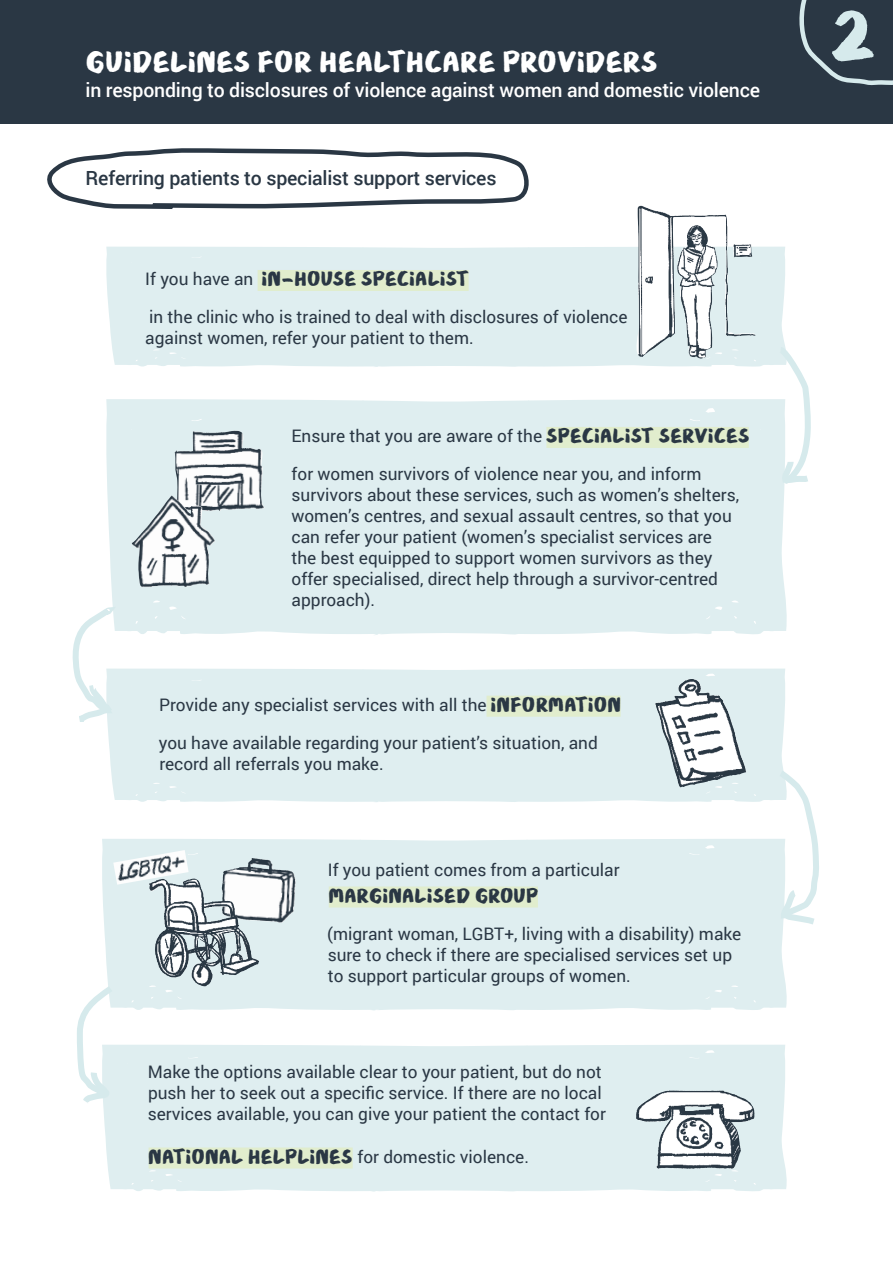
<style>
.page{position:relative;width:893px;height:1263px;background:#fff}
.page>*{position:absolute;margin:0;border:0;box-sizing:border-box;transform-origin:0 0}
.t1{font:75px "Meltow Marker";color:#d6eaec}
.t2{font:32.7px "Meltow Marker";letter-spacing:.04em;color:#fff}
._11_5{font:22.5px "Meltow Marker";letter-spacing:.04em;color:#2a3744}
.t3{font:500 19.5px "Roboto";letter-spacing:-.01em;color:#fff}
.t4{font:500 19.5px "Roboto";letter-spacing:-.01em;color:#2a3744}
._11_5-2{font:17.25px/21px "Roboto";color:#2a3744}
.s1{font-family:"Roboto";font-size:17.25px}
.s2{font-family:"Meltow Marker";font-size:22.5px}
</style>
<div class="page">
<svg style="left:105px;top:1045px;width:682px;height:147px;background:#ddebed"></svg>
<div style="left:149px;top:1147px;width:204px;height:21px;background:#e1edcd"></div>
<div style="left:0;top:0;width:893px;height:123px;background:#2a3744"></div>
<div style="left:106px;top:247px;width:679px;height:120px;background:#dfeef0"></div>
<svg style="left:102px;top:839px;width:685px;height:172px;background:#dae8ea"></svg>
<div style="left:107px;top:669px;width:678px;height:133px;background:#dfeef0"></div>
<div style="left:258px;top:270px;width:211px;height:21px;background:#e1edcd"></div>
<div style="left:487px;top:696px;width:134px;height:21px;background:#e1edcd"></div>
<div style="left:329px;top:886px;width:209px;height:21px;background:#e1edcd"></div>
<svg style="left:799px;top:0;width:94px;height:86px"></svg>
<svg style="left:47px;top:148px;width:482px;height:61px"></svg>
<img style="left:113px;top:850px;width:76px;height:35px">
<div style="left:106px;top:399px;width:681px;height:236px;background:#dfeef0"></div>
<div style="left:546px;top:427px;width:203px;height:21px;background:#e1edcd"></div>
<img style="left:632px;top:206px;width:123px;height:153px">
<img style="left:174px;top:430px;width:91px;height:83px">
<img style="left:132px;top:495px;width:83px;height:92px">
<img style="left:654px;top:679px;width:92px;height:108px">
<img style="left:222px;top:858px;width:30px;height:60px">
<img style="left:149px;top:878px;width:44px;height:19px">
<img style="left:636px;top:1090px;width:83px;height:24px">
<svg style="left:774px;top:344px;width:37px;height:144px"></svg>
<svg style="left:72px;top:603px;width:46px;height:122px"></svg>
<svg style="left:773px;top:766px;width:46px;height:163px"></svg>
<svg style="left:77px;top:980px;width:42px;height:157px"></svg>
<h1 class="t2" style="left:86px;top:41px;width:572px">GUIDELINES FOR HEALTHCARE PROVIDERS</h1>
<h3 class="t3" style="left:86px;top:77px;width:676px">in responding to disclosures of violence against women and domestic violence</h3>
<h3 class="t4" style="left:86px;top:165px;width:412px">Referring patients to specialist support services</h3>
<p class="_11_5" style="left:145px;top:264px;width:325px"><span class="s1">If you have an</span> IN-HOUSE SPECIALIST</p>
<p class="_11_5-2" style="left:145px;top:306px;width:484px">in the clinic who is trained to deal with disclosures of violence against women, refer your patient to them.</p>
<p class="_11_5-2" style="left:292px;top:425px;width:459px">Ensure that you are aware of the <span class="s2">SPECIALIST SERVICES</span></p>
<p class="_11_5-2" style="left:291px;top:463px;width:449px">for women survivors of violence near you, and inform survivors about these services, such as women’s shelters, women’s centres, and sexual assault centres, so that you can refer your patient (women’s specialist services are the best equipped to support women survivors as they offer specialised, direct help through a survivor-centred approach).</p>
<p class="_11_5-2" style="left:159px;top:693px;width:463px">Provide any specialist services with all the <span class="s2">INFORMATION</span></p>
<p class="_11_5-2" style="left:159px;top:731px;width:440px">you have available regarding your patient’s situation, and record all referrals you make.</p>
<p class="_11_5-2" style="left:328px;top:859px;width:293px">If you patient comes from a particular</p>
<p class="_11_5" style="left:329px;top:881px;width:211px">MARGINALISED GROUP</p>
<p class="_11_5-2" style="left:327px;top:922px;width:415px">(migrant woman, LGBT+, living with a disability) make sure to check if there are specialised services set up to support particular groups of women.</p>
<p class="_11_5-2" style="left:148px;top:1061px;width:460px">Make the options available clear to your patient, but do not push her to seek out a specific service. If there are no local services available, you can give your patient the contact for</p>
<p class="_11_5-2" style="left:149px;top:1145px;width:382px"><span class="s2">NATIONAL HELPLINES</span> for domestic violence.</p>
<h1 class="t1" style="left:830px;top:-13px;width:43px">2</h1>
</div>
